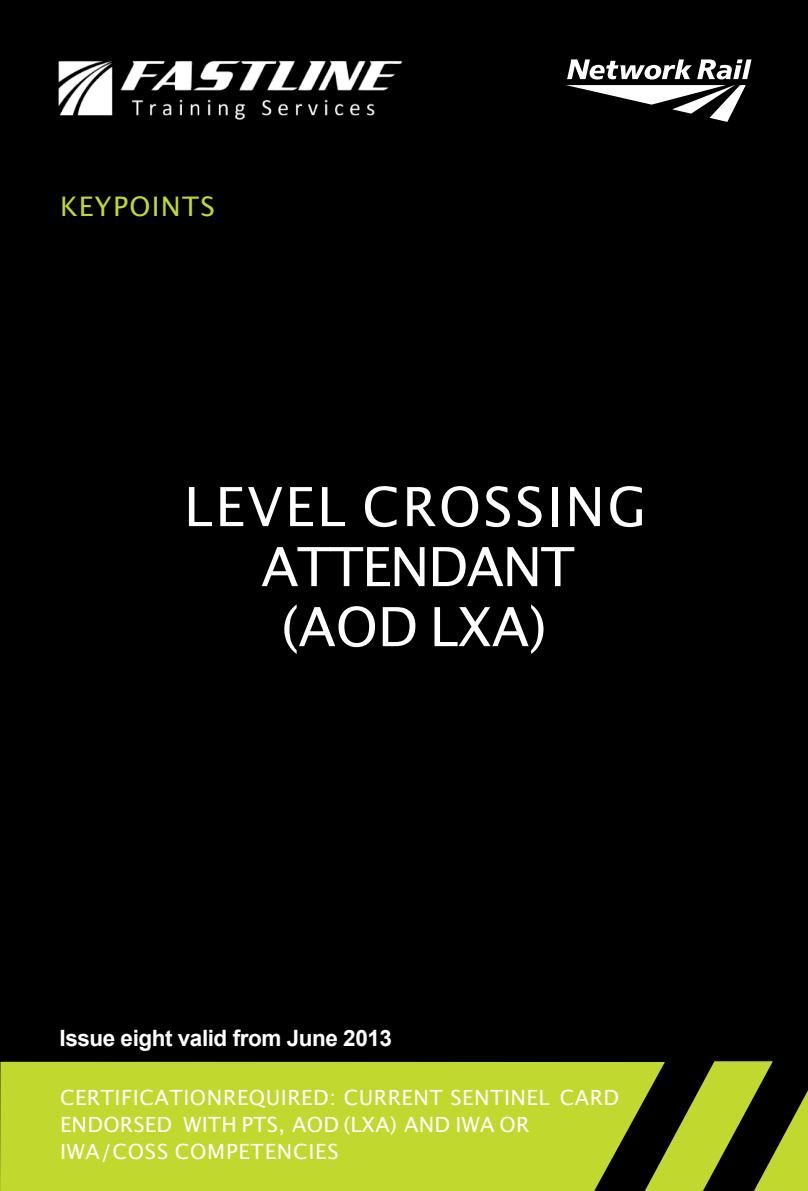
<style>
.page{position:relative;width:808px;height:1191px;background:#000}
.page>*{position:absolute;margin:0;border:0;box-sizing:border-box;transform-origin:0 0}
.t1{font:54px/60px "Lucida Grande";color:#fff;text-align:center}
.t2{font:27px "Lucida Grande";letter-spacing:.05em;color:#c1d82f}
.t3{font:700 22.5px "Arial";letter-spacing:-.02em;color:#fff}
.t4{font:21px/27px "Lucida Grande";letter-spacing:.025em;color:#fff}
</style>
<div class="page">
<svg style="left:0;top:1061px;width:808px;height:130px;background:#a8bc28"></svg>
<svg style="left:566px;top:59px;width:185px;height:63px"></svg>
<img style="left:58px;top:60px;width:345px;height:60px">
<p class="t2" style="left:60px;top:195px;width:157px">KEYPOINTS</p>
<h1 class="t1" style="left:184px;top:480px;width:464px">LEVEL CROSSING<br>ATTENDANT (AOD LXA)</h1>
<p class="t3" style="left:60px;top:1029px;width:334px">Issue eight valid from June 2013</p>
<p class="t4" style="left:60px;top:1085px;width:561px">CERTIFICATIONREQUIRED: CURRENT SENTINEL CARD<br>ENDORSED WITH PTS, AOD (LXA) AND IWA OR<br>IWA/COSS COMPETENCIES</p>
</div>
